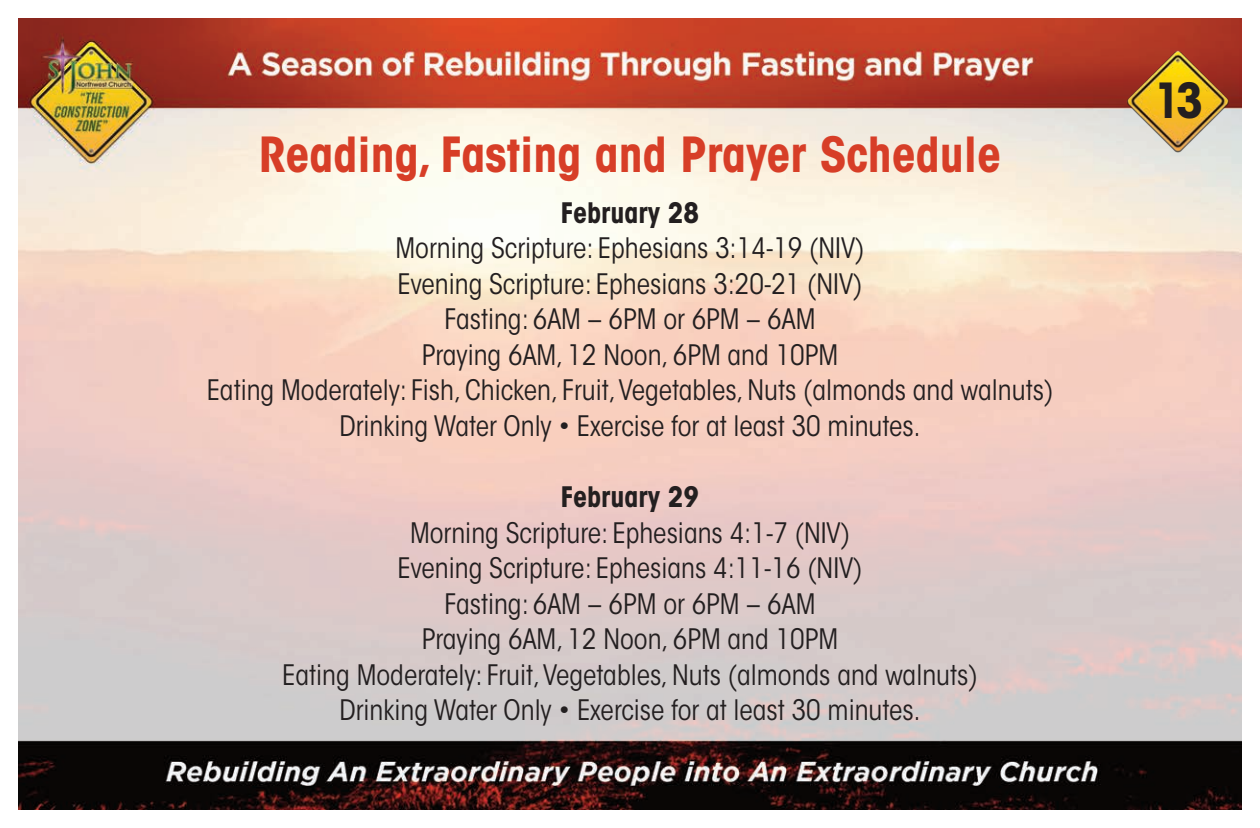
<style>
.page{position:relative;width:1260px;height:828px;background:#fff}
.page>*{position:absolute;margin:0;border:0;box-sizing:border-box;transform-origin:0 0}
.t1{font:700 condensed 48px "ITC Avant Garde Std";color:#d73e27}
.t2{font:700 condensed 48px "ITC Avant Garde Std";color:#231f20}
.t3{font:condensed 28px "ITC Avant Garde Std";color:#231f20}
.t4{font:700 condensed 28px "ITC Avant Garde Std";color:#231f20}
</style>
<div class="page">
<img style="left:18px;top:18px;width:1224px;height:792px">
<img style="left:1121px;top:47px;width:113px;height:111px">
<p class="t1" style="left:259px;top:137px;width:744px">Reading, Fasting and Prayer Schedule</p>
<p class="t4" style="left:561px;top:202px;width:140px">February 28</p>
<p class="t3" style="left:395px;top:238px;width:471px">Morning Scripture: Ephesians 3:14-19 (NIV)</p>
<p class="t3" style="left:397px;top:273px;width:467px">Evening Scripture: Ephesians 3:20-21 (NIV)</p>
<p class="t3" style="left:445px;top:309px;width:372px">Fasting: 6AM – 6PM or 6PM – 6AM</p>
<p class="t3" style="left:422px;top:344px;width:418px">Praying 6AM, 12 Noon, 6PM and 10PM</p>
<p class="t3" style="left:207px;top:380px;width:848px">Eating Moderately: Fish, Chicken, Fruit, Vegetables, Nuts (almonds and walnuts)</p>
<p class="t3" style="left:340px;top:415px;width:583px">Drinking Water Only • Exercise for at least 30 minutes.</p>
<p class="t4" style="left:561px;top:486px;width:140px">February 29</p>
<p class="t3" style="left:410px;top:522px;width:441px">Morning Scripture: Ephesians 4:1-7 (NIV)</p>
<p class="t3" style="left:397px;top:557px;width:467px">Evening Scripture: Ephesians 4:11-16 (NIV)</p>
<p class="t3" style="left:445px;top:593px;width:372px">Fasting: 6AM – 6PM or 6PM – 6AM</p>
<p class="t3" style="left:422px;top:628px;width:418px">Praying 6AM, 12 Noon, 6PM and 10PM</p>
<p class="t3" style="left:282px;top:664px;width:697px">Eating Moderately: Fruit, Vegetables, Nuts (almonds and walnuts)</p>
<p class="t3" style="left:340px;top:699px;width:583px">Drinking Water Only • Exercise for at least 30 minutes.</p>
<p class="t2" style="left:1154px;top:83px;width:50px">13</p>
</div>
